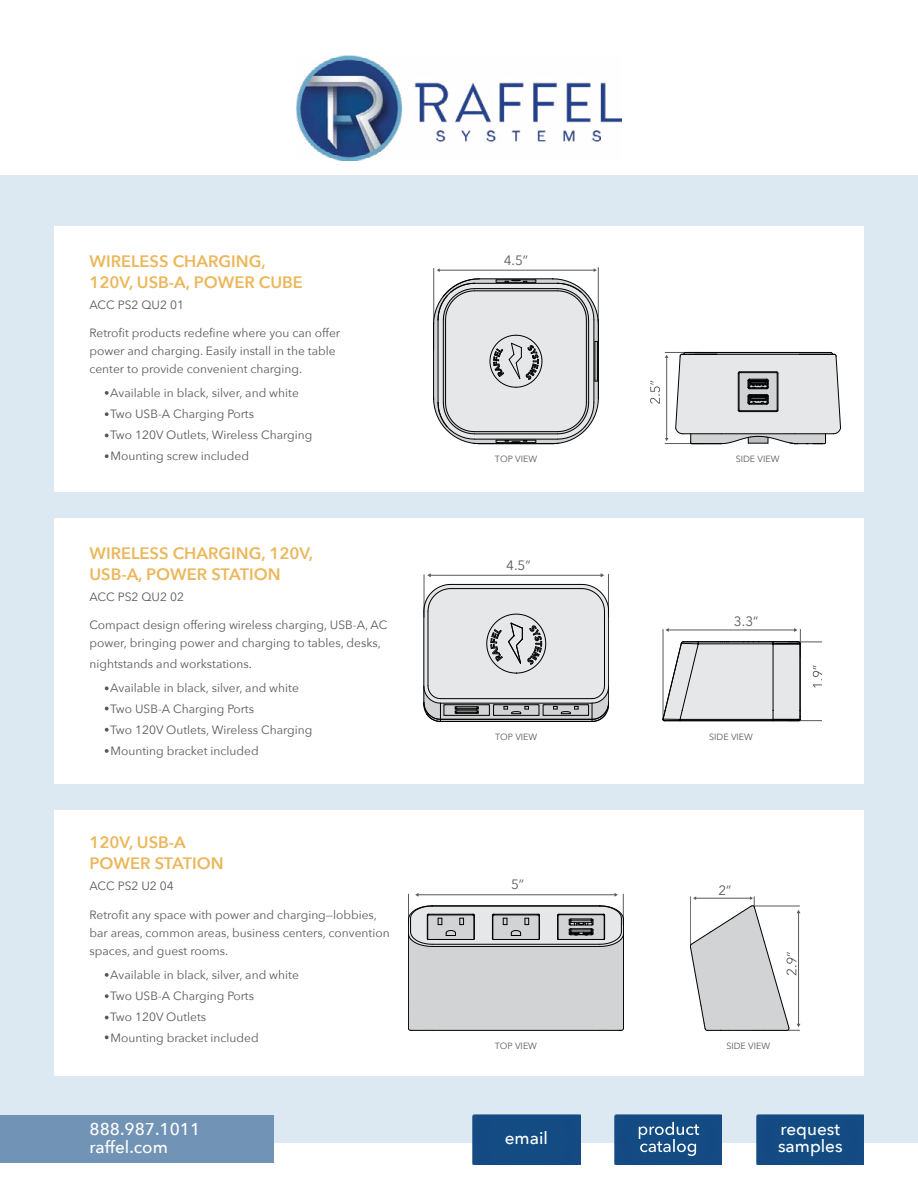
<style>
.page{position:relative;width:918px;height:1188px;background:#fff}
.page>*{position:absolute;margin:0;border:0;box-sizing:border-box;transform-origin:0 0}
.t1{font:500 18px "Avenir Next";color:#fff}
.t2{font:500 17.1px/17.1px "Avenir Next";color:#fff}
.t3{font:600 16.5px/21px "Avenir Next";color:#ecb75b}
.t4{font:13.5px "Avenir Next";color:#58595b}
.t5{font:12px/21px "Avenir Next";color:#58595b}
.t6{font:9px "Avenir Next";color:#58595b}
</style>
<div class="page">
<div style="left:0;top:175px;width:918px;height:968px;background:#dce9f2"></div>
<div style="left:54px;top:227px;width:810px;height:265px;background:#fff"></div>
<div style="left:54px;top:811px;width:810px;height:265px;background:#fff"></div>
<div style="left:54px;top:519px;width:810px;height:265px;background:#fff"></div>
<hr style="left:598px;top:267px;width:1px;height:82px;background:#595a5b">
<hr style="left:433px;top:268px;width:1px;height:81px;background:#595a5b">
<hr style="left:439px;top:270px;width:155px;height:1px;background:#595a5b">
<svg style="left:433px;top:279px;width:166px;height:165px"></svg>
<hr style="left:665px;top:352px;width:37px;height:1px;background:#595a5b">
<hr style="left:665px;top:443px;width:37px;height:1px;background:#595a5b">
<hr style="left:666px;top:357px;width:1px;height:82px;background:#595a5b">
<svg style="left:650px;top:381px;width:10px;height:23px"></svg>
<svg style="left:675px;top:352px;width:166px;height:92px"></svg>
<svg style="left:690px;top:896px;width:110px;height:135px"></svg>
<div style="left:408px;top:925px;width:216px;height:106px;background:#d1d3d4;border-radius:2px"></div>
<hr style="left:623px;top:894px;width:1px;height:31px;background:#595a5b">
<hr style="left:408px;top:894px;width:1px;height:31px;background:#595a5b">
<hr style="left:418px;top:895px;width:197px;height:1px;background:#595a5b">
<svg style="left:415px;top:893px;width:4px;height:4px"></svg>
<hr style="left:623px;top:934px;width:1px;height:72px;background:#010101">
<hr style="left:408px;top:934px;width:1px;height:72px;background:#010101">
<svg style="left:408px;top:1006px;width:24px;height:25px"></svg>
<hr style="left:432px;top:1030px;width:168px;height:1px;background:#010101">
<svg style="left:600px;top:1006px;width:24px;height:25px"></svg>
<svg style="left:408px;top:906px;width:216px;height:41px"></svg>
<hr style="left:608px;top:574px;width:1px;height:43px;background:#595a5b">
<hr style="left:424px;top:575px;width:1px;height:42px;background:#595a5b">
<hr style="left:430px;top:575px;width:171px;height:1px;background:#595a5b">
<svg style="left:423px;top:584px;width:186px;height:138px"></svg>
<hr style="left:788px;top:720px;width:33px;height:1px;background:#595a5b">
<hr style="left:788px;top:642px;width:33px;height:1px;background:#595a5b">
<svg style="left:813px;top:665px;width:9px;height:23px"></svg>
<svg style="left:663px;top:628px;width:138px;height:93px"></svg>
<svg style="left:105px;top:412px;width:4px;height:4px"></svg>
<svg style="left:105px;top:391px;width:4px;height:4px"></svg>
<svg style="left:105px;top:707px;width:4px;height:3px"></svg>
<svg style="left:105px;top:686px;width:4px;height:4px"></svg>
<svg style="left:105px;top:973px;width:4px;height:4px"></svg>
<svg style="left:105px;top:994px;width:4px;height:4px"></svg>
<svg style="left:105px;top:1016px;width:4px;height:3px"></svg>
<svg style="left:105px;top:1035px;width:4px;height:4px"></svg>
<svg style="left:105px;top:728px;width:4px;height:4px"></svg>
<svg style="left:105px;top:749px;width:4px;height:4px"></svg>
<svg style="left:105px;top:434px;width:4px;height:3px"></svg>
<svg style="left:105px;top:454px;width:4px;height:4px"></svg>
<div style="left:757px;top:1114px;width:107px;height:50px;background:#144b83"></div>
<div style="left:0;top:1115px;width:273px;height:48px;background:#7193b5"></div>
<div style="left:473px;top:1114px;width:107px;height:50px;background:#144b83"></div>
<img style="left:296px;top:55px;width:326px;height:106px">
<div style="left:615px;top:1114px;width:107px;height:50px;background:#144b83"></div>
<svg style="left:639px;top:1122px;width:60px;height:34px"></svg>
<h3 class="t3" style="left:89px;top:250px;width:215px">WIRELESS CHARGING,<br>120V, USB-A, POWER CUBE</h3>
<p class="t5" style="left:89px;top:294px;width:96px">ACC PS2 QU2 01</p>
<p class="t5" style="left:89px;top:323px;width:252px;line-height:18px">Retrofit products redefine where you can offer power and charging. Easily install in the table center to provide convenient charging.</p>
<p class="t5" style="left:110px;top:382px;width:204px">Available in black, silver, and white<br>Two USB-A Charging Ports<br>Two 120V Outlets, Wireless Charging<br>Mounting screw included</p>
<h3 class="t3" style="left:89px;top:543px;width:225px">WIRELESS CHARGING, 120V,<br>USB-A, POWER STATION</h3>
<p class="t5" style="left:89px;top:586px;width:96px">ACC PS2 QU2 02</p>
<p class="t5" style="left:89px;top:616px;width:299px;line-height:18px">Compact design offering wireless charging, USB-A, AC power, bringing power and charging to tables, desks,</p>
<p class="t5" style="left:110px;top:652px;width:190px;line-height:24px;text-indent:-21px">nightstands and workstations.<br>Available in black, silver, and white</p>
<p class="t5" style="left:110px;top:698px;width:204px">Two USB-A Charging Ports<br>Two 120V Outlets, Wireless Charging<br>Mounting bracket included</p>
<h3 class="t3" style="left:89px;top:831px;width:136px">120V, USB-A<br>POWER STATION</h3>
<p class="t5" style="left:89px;top:875px;width:86px">ACC PS2 U2 04</p>
<p class="t5" style="left:89px;top:906px;width:302px;line-height:18px">Retrofit any space with power and charging—lobbies, bar areas, common areas, business centers, convention spaces, and guest rooms.</p>
<p class="t5" style="left:110px;top:964px;width:190px">Available in black, silver, and white<br>Two USB-A Charging Ports<br>Two 120V Outlets<br>Mounting bracket included</p>
<p class="t4" style="left:504px;top:249px;width:26px">4.5”</p>
<p class="t6" style="left:495px;top:451px;width:44px">TOP VIEW</p>
<p class="t6" style="left:736px;top:451px;width:45px">SIDE VIEW</p>
<p class="t4" style="left:506px;top:554px;width:26px">4.5”</p>
<p class="t4" style="left:734px;top:610px;width:26px">3.3”</p>
<p class="t6" style="left:495px;top:729px;width:44px">TOP VIEW</p>
<p class="t6" style="left:709px;top:729px;width:45px">SIDE VIEW</p>
<p class="t4" style="left:511px;top:873px;width:15px">5”</p>
<p class="t4" style="left:718px;top:879px;width:15px">2”</p>
<p class="t6" style="left:495px;top:1038px;width:44px">TOP VIEW</p>
<p class="t6" style="left:726px;top:1038px;width:45px">SIDE VIEW</p>
<h2 class="t2" style="left:90px;top:1119px;width:112px;line-height:18px">888.987.1011 raffel.com</h2>
<h2 class="t2" style="left:505px;top:1129px;width:45px">email</h2>
<h2 class="t2" style="left:778px;top:1120px;width:66px">request samples</h2>
<h1 class="t1" style="left:782px;top:1124px;width:47px">email</h1>
</div>
